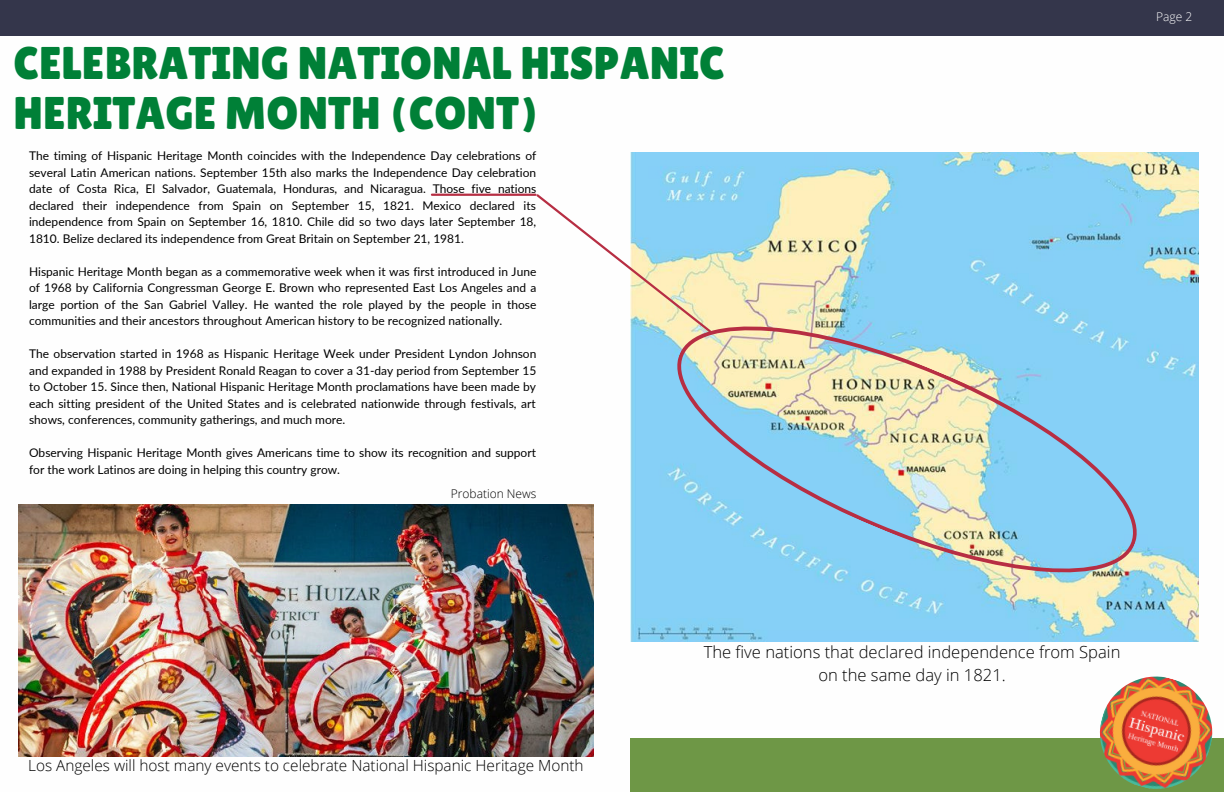
<style>
.page{position:relative;width:1224px;height:792px;background:#fff}
.page>*{position:absolute;margin:0;border:0;box-sizing:border-box;transform-origin:0 0}
.t1{font:45.8px "Lilita One";color:#008037}
.t2{font:300 16.6px "Open Sans";color:#000}
.t3{font:300 15.4px "Open Sans";color:#000}
.t4{font:12px/16.5px "Lato";color:#000;text-align:justify}
.t5{font:300 12px "Open Sans";color:#000}
.t6{font:300 12px "Open Sans";color:#fff}
</style>
<div class="page">
<div style="left:0;top:0;width:1224px;height:35px;background:#34364b"></div>
<div style="left:630px;top:738px;width:594px;height:54px;background:#6e9746"></div>
<img style="left:630px;top:153px;width:568px;height:489px">
<svg style="left:534px;top:192px;width:179px;height:143px"></svg>
<hr style="left:432px;top:194px;width:103px;height:2px;background:#b72e43">
<img style="left:18px;top:505px;width:576px;height:252px">
<img style="left:1099px;top:676px;width:114px;height:113px">
<svg style="left:647px;top:277px;width:520px;height:345px;background:#a4d1df"></svg>
<p class="t1" style="left:14px;top:37px;width:713px">CELEBRATING NATIONAL HISPANIC</p>
<p class="t1" style="left:14px;top:87px;width:526px">HERITAGE MONTH (CONT)</p>
<p class="t4" style="left:29px;top:147px;width:509px">The timing of Hispanic Heritage Month coincides with the Independence Day celebrations of several Latin American nations. September 15th also marks the Independence Day celebration date of Costa Rica, El Salvador, Guatemala, Honduras, and Nicaragua. Those five nations declared their independence from Spain on September 15, 1821. Mexico declared its independence from Spain on September 16, 1810. Chile did so two days later September 18, 1810. Belize declared its independence from Great Britain on September 21, 1981.</p>
<p class="t4" style="left:29px;top:263px;width:509px">Hispanic Heritage Month began as a commemorative week when it was first introduced in June of 1968 by California Congressman George E. Brown who represented East Los Angeles and a large portion of the San Gabriel Valley. He wanted the role played by the people in those communities and their ancestors throughout American history to be recognized nationally.</p>
<p class="t4" style="left:29px;top:345px;width:509px">The observation started in 1968 as Hispanic Heritage Week under President Lyndon Johnson and expanded in 1988 by President Ronald Reagan to cover a 31-day period from September 15 to October 15. Since then, National Hispanic Heritage Month proclamations have been made by each sitting president of the United States and is celebrated nationwide through festivals, art shows, conferences, community gatherings, and much more.</p>
<p class="t4" style="left:29px;top:444px;width:509px">Observing Hispanic Heritage Month gives Americans time to show its recognition and support for the work Latinos are doing in helping this country grow.</p>
<p class="t5" style="left:451px;top:485px;width:87px">Probation News</p>
<p class="t6" style="left:1156px;top:8px;width:38px">Page 2</p>
<p class="t3" style="left:28px;top:754px;width:557px">Los Angeles will host many events to celebrate National Hispanic Heritage Month</p>
<p class="t2" style="left:704px;top:641px;width:418px">The five nations that declared independence from Spain</p>
<p class="t2" style="left:818px;top:663px;width:189px">on the same day in 1821.</p>
</div>
